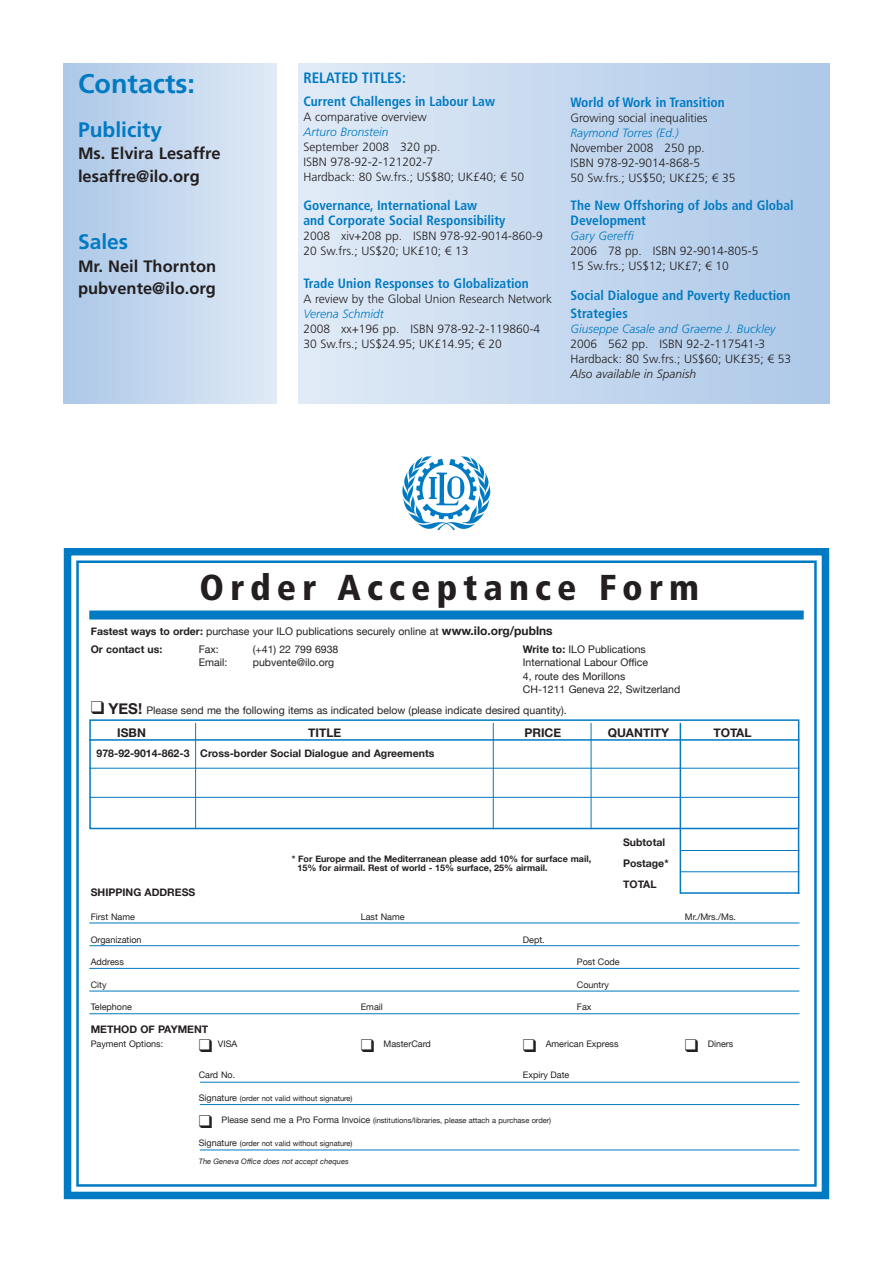
<style>
.page{position:relative;width:893px;height:1263px;background:#fff}
.page>*{position:absolute;margin:0;border:0;box-sizing:border-box;transform-origin:0 0}
.t1{font:900 condensed 36px "Frutiger LT Std";letter-spacing:.17em;color:#231f20}
.t2{font:700 27px "Frutiger LT Std";color:#007ac2}
.t3{font:700 21px "Frutiger LT Std";color:#007ac2}
.t4{font:700 16.5px/22.5px "Frutiger LT Std";color:#231f20}
.t5{font:700 condensed 15px "Frutiger LT Std";color:#007ac2}
.t6{font:700 condensed 13.5px/15px "Frutiger LT Std";color:#007ac2}
.t7{font:300 12px/15px "Frutiger LT Std";color:#231f20}
.t8{font:italic 300 12px "Frutiger LT Std";color:#007ac2}
.t9{font:700 12px "Helvetica Neue";color:#231f20}
.t10{font:italic 300 12px "Frutiger LT Std";color:#231f20}
.t11{font:10.5px/13.5px "Helvetica Neue";color:#231f20}
.t12{font:700 10.5px/21px "Helvetica Neue";color:#231f20}
.t13{font:9px "Helvetica Neue";color:#231f20}
.t14{font:700 9px/9px "Helvetica Neue";color:#231f20}
.t15{font:7.5px "Helvetica Neue";color:#231f20}
.t16{font:italic 7.5px "Helvetica Neue";color:#231f20}
.s1{font-weight:700}
.s2{font-weight:700;font-size:12px}
.s3{font-weight:700;font-size:15px}
.s4{font-size:9px}
</style>
<div class="page">
<svg style="left:63px;top:548px;width:767px;height:652px"></svg>
<div style="left:76px;top:560px;width:741px;height:627px;border:3px solid #007ac2"></div>
<div style="left:89px;top:610px;width:715px;height:9px;background:#007ac2"></div>
<div style="left:64px;top:64px;width:212px;height:340px;background:linear-gradient(to right,#acc7e7,#e0eaf6)"></div>
<div style="left:299px;top:64px;width:530px;height:340px;background:linear-gradient(to right,#e1ebf7,#adc8e8)"></div>
<img style="left:402px;top:455px;width:89px;height:75px">
<div style="left:90px;top:720px;width:709px;height:108px;background:#fff"></div>
<div style="left:89px;top:719px;width:710px;height:110px;border:2px solid #007ac2"></div>
<hr style="left:89px;top:739px;width:710px;height:2px;background:#007ac2">
<hr style="left:89px;top:768px;width:710px;height:1px;background:#007ac2">
<hr style="left:89px;top:797px;width:710px;height:1px;background:#007ac2">
<hr style="left:195px;top:723px;width:1px;height:106px;background:#007ac2">
<hr style="left:493px;top:723px;width:1px;height:106px;background:#007ac2">
<hr style="left:591px;top:723px;width:1px;height:106px;background:#007ac2">
<hr style="left:680px;top:723px;width:1px;height:171px;background:#007ac2">
<hr style="left:680px;top:892px;width:119px;height:2px;background:#007ac2">
<hr style="left:798px;top:829px;width:1px;height:65px;background:#007ac2">
<hr style="left:680px;top:850px;width:119px;height:1px;background:#007ac2">
<hr style="left:680px;top:871px;width:119px;height:1px;background:#007ac2">
<div style="left:622px;top:835px;width:50px;height:56px;background:#fff"></div>
<hr style="left:89px;top:922px;width:710px;height:1px;background:#007ac2">
<hr style="left:89px;top:945px;width:710px;height:1px;background:#007ac2">
<hr style="left:89px;top:968px;width:710px;height:1px;background:#007ac2">
<hr style="left:89px;top:990px;width:710px;height:1px;background:#007ac2">
<hr style="left:89px;top:1013px;width:710px;height:1px;background:#007ac2">
<hr style="left:200px;top:1082px;width:599px;height:1px;background:#007ac2">
<hr style="left:200px;top:1104px;width:599px;height:1px;background:#007ac2">
<hr style="left:200px;top:1149px;width:599px;height:1px;background:#007ac2">
<h2 class="t2" style="left:78px;top:68px;width:118px">Contacts:</h2>
<h3 class="t3" style="left:78px;top:117px;width:86px">Publicity</h3>
<h3 class="t4" style="left:78px;top:142px;width:144px">Ms. Elvira Lesaffre lesaffre@ilo.org</h3>
<h3 class="t3" style="left:78px;top:229px;width:52px">Sales</h3>
<h3 class="t4" style="left:78px;top:255px;width:140px">Mr. Neil Thornton pubvente@ilo.org</h3>
<p class="t5" style="left:303px;top:69px;width:104px">RELATED TITLES:</p>
<p class="t6" style="left:303px;top:94px;width:193px">Current Challenges in Labour Law</p>
<p class="t7" style="left:303px;top:110px;width:125px">A comparative overview</p>
<p class="t8" style="left:303px;top:125px;width:87px">Arturo Bronstein</p>
<p class="t7" style="left:303px;top:140px;width:222px">September 2008 320 pp.<br>ISBN 978-92-2-121202-7<br>Hardback: 80 Sw.frs.; US$80; UK£40; € 50</p>
<p class="t6" style="left:303px;top:198px;width:204px">Governance, International Law<br>and Corporate Social Responsibility</p>
<p class="t7" style="left:303px;top:228px;width:241px">2008 xiv+208 pp. ISBN 978-92-9014-860-9<br>20 Sw.frs.; US$20; UK£10; € 13</p>
<p class="t6" style="left:303px;top:276px;width:227px">Trade Union Responses to Globalization</p>
<p class="t7" style="left:303px;top:291px;width:250px">A review by the Global Union Research Network</p>
<p class="t8" style="left:303px;top:307px;width:82px">Verena Schmidt</p>
<p class="t7" style="left:303px;top:321px;width:238px">2008 xx+196 pp. ISBN 978-92-2-119860-4<br>30 Sw.frs.; US$24.95; UK£14.95; € 20</p>
<p class="t6" style="left:570px;top:94px;width:156px">World of Work in Transition</p>
<p class="t7" style="left:570px;top:110px;width:139px">Growing social inequalities</p>
<p class="t8" style="left:570px;top:126px;width:110px">Raymond Torres (Ed.)</p>
<p class="t7" style="left:570px;top:140px;width:167px">November 2008 250 pp.<br>ISBN 978-92-9014-868-5<br>50 Sw.frs.; US$50; UK£25; € 35</p>
<p class="t6" style="left:570px;top:198px;width:225px">The New Offshoring of Jobs and Global<br>Development</p>
<p class="t8" style="left:570px;top:229px;width:65px">Gary Gereffi</p>
<p class="t7" style="left:570px;top:244px;width:190px">2006 78 pp. ISBN 92-9014-805-5<br>15 Sw.frs.; US$12; UK£7; € 10</p>
<p class="t6" style="left:570px;top:286px;width:222px;line-height:18px">Social Dialogue and Poverty Reduction<br>Strategies</p>
<p class="t8" style="left:570px;top:322px;width:207px">Giuseppe Casale and Graeme J. Buckley</p>
<p class="t7" style="left:570px;top:337px;width:222px">2006 562 pp. ISBN 92-2-117541-3<br>Hardback: 80 Sw.frs.; US$60; UK£35; € 53</p>
<p class="t10" style="left:570px;top:367px;width:127px">Also available in Spanish</p>
<h1 class="t1" style="left:200px;top:566px;width:501px">Order Acceptance Form</h1>
<p class="t11" style="left:91px;top:622px;width:463px;line-height:17.7px"><span class="s1">Fastest ways to order:</span> purchase your ILO publications securely online at <span class="s2">www.ilo.org/publns<br></span><span class="s1">Or contact us:</span></p>
<p class="t11" style="left:199px;top:642px;width:22px">Fax:</p>
<p class="t11" style="left:253px;top:642px;width:87px">(+41) 22 799 6938</p>
<p class="t11" style="left:523px;top:642px;width:125px"><span class="s1">Write to:</span> ILO Publications</p>
<p class="t11" style="left:199px;top:655px;width:30px">Email:</p>
<p class="t11" style="left:253px;top:655px;width:83px">pubvente@ilo.org</p>
<p class="t11" style="left:523px;top:655px;width:159px">International Labour Office<br>4, route des Morillons<br>CH-1211 Geneva 22, Switzerland</p>
<p class="t11" style="left:91px;top:703px;width:477px">❑ <span class="s3">YES!</span> Please send me the following items as indicated below (please indicate desired quantity).</p>
<p class="t9" style="left:117px;top:725px;width:30px">ISBN</p>
<p class="t9" style="left:308px;top:725px;width:35px">TITLE</p>
<p class="t9" style="left:524px;top:725px;width:38px">PRICE</p>
<p class="t9" style="left:608px;top:725px;width:63px">QUANTITY</p>
<p class="t9" style="left:713px;top:725px;width:40px">TOTAL</p>
<p class="t12" style="left:97px;top:742px;width:339px">978-92-9014-862-3 Cross-border Social Dialogue and Agreements</p>
<p class="t12" style="left:91px;top:882px;width:106px">SHIPPING ADDRESS</p>
<p class="t14" style="left:297px;top:854px;width:295px;text-indent:-6px">* For Europe and the Mediterranean please add 10% for surface mail,<br>15% for airmail. Rest of world - 15% surface, 25% airmail.</p>
<p class="t12" style="left:623px;top:832px;width:47px">Subtotal<br>Postage*<br>TOTAL</p>
<p class="t13" style="left:91px;top:911px;width:46px">First Name</p>
<p class="t13" style="left:361px;top:911px;width:45px">Last Name</p>
<p class="t13" style="left:685px;top:911px;width:53px">Mr./Mrs./Ms.</p>
<p class="t13" style="left:91px;top:934px;width:52px">Organization</p>
<p class="t13" style="left:523px;top:934px;width:23px">Dept.</p>
<p class="t13" style="left:91px;top:956px;width:35px">Address</p>
<p class="t13" style="left:577px;top:956px;width:44px">Post Code</p>
<p class="t13" style="left:91px;top:979px;width:17px">City</p>
<p class="t13" style="left:577px;top:979px;width:34px">Country</p>
<p class="t13" style="left:91px;top:1001px;width:43px">Telephone</p>
<p class="t13" style="left:361px;top:1001px;width:24px">Email</p>
<p class="t13" style="left:577px;top:1001px;width:16px">Fax</p>
<p class="t12" style="left:91px;top:1018px;width:119px">METHOD OF PAYMENT</p>
<p class="t13" style="left:91px;top:1039px;width:74px">Payment Options:</p>
<p class="t13" style="left:199px;top:1039px;width:40px">❑ VISA</p>
<p class="t13" style="left:361px;top:1039px;width:72px">❑ MasterCard</p>
<p class="t13" style="left:523px;top:1039px;width:97px">❑ American Express</p>
<p class="t13" style="left:685px;top:1039px;width:50px">❑ Diners</p>
<p class="t13" style="left:199px;top:1070px;width:38px">Card No.</p>
<p class="t13" style="left:523px;top:1070px;width:48px">Expiry Date</p>
<p class="t15" style="left:199px;top:1094px;width:155px"><span class="s4">Signature</span> (order not valid without signature)</p>
<p class="t15" style="left:199px;top:1116px;width:354px">❑ <span class="s4">Please send me a Pro Forma Invoice</span> (institutions/libraries, please attach a purchase order)</p>
<p class="t15" style="left:199px;top:1139px;width:155px"><span class="s4">Signature</span> (order not valid without signature)</p>
<p class="t16" style="left:199px;top:1156px;width:151px">The Geneva Office does not accept cheques</p>
</div>
